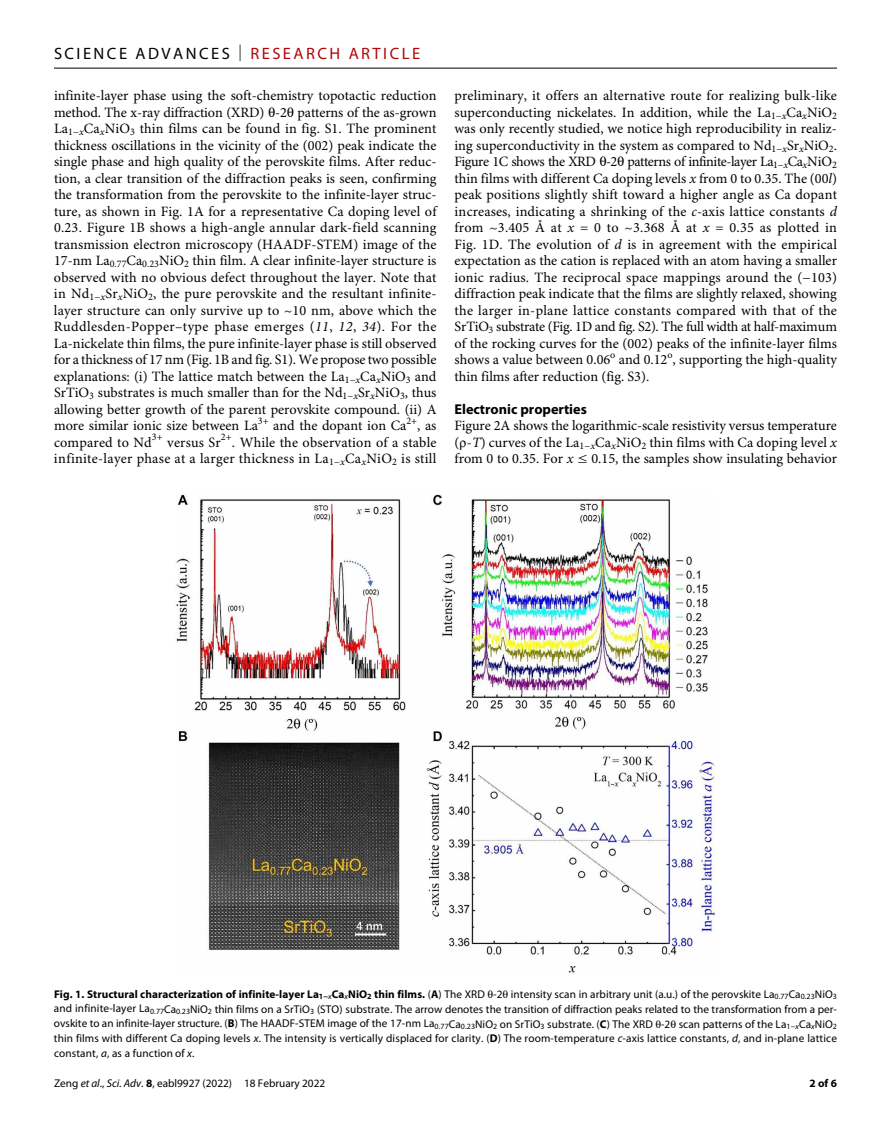
<style>
.page{position:relative;width:891px;height:1134px;background:#fff}
.page>*{position:absolute;margin:0;border:0;box-sizing:border-box;transform-origin:0 0}
.t1{font:16.5px "Myriad Pro";letter-spacing:.15em;color:#000}
.t2{font:14.25px/16.5px "Minion Pro";color:#000;text-align:justify}
.t3{font:700 14.25px "Myriad Pro";color:#000}
.t4{font:11.25px/15px "Myriad Pro";letter-spacing:.01em;color:#000;text-align:justify}
.t5{font:700 11.25px "Myriad Pro";color:#000}
.s1{font-weight:300}
.s2{color:#b10508}
.s3{font-style:italic}
.s4{font-weight:700}
</style>
<div class="page">
<hr style="left:54px;top:68px;width:783px;height:1px;background:#000">
<img style="left:176px;top:495px;width:540px;height:478px">
<p class="t1" style="left:54px;top:40px;width:368px">SCIENCE ADVANCES <span class="s1">|</span> <span class="s2">RESEARCH ARTICLE</span></p>
<p class="t2" style="left:54px;top:89px;width:384px">infinite-layer phase using the soft-chemistry topotactic reduction method. The x-ray diffraction (XRD) ❑-2❑ patterns of the as-grown La<sub>1−</sub><sub>x</sub>Ca<sub>x</sub>NiO<sub>3</sub> thin films can be found in fig. S1. The prominent thickness oscillations in the vicinity of the (002) peak indicate the single phase and high quality of the perovskite films. After reduc&shy;tion, a clear transition of the diffraction peaks is seen, confirming the transformation from the perovskite to the infinite-layer struc&shy;ture, as shown in Fig. 1A for a representative Ca doping level of 0.23. Figure 1B shows a high-angle annular dark-field scanning transmission electron microscopy (HAADF-STEM) image of the 17-nm La<sub>0.77</sub>Ca<sub>0.23</sub>NiO<sub>2</sub> thin film. A clear infinite-layer structure is observed with no obvious defect throughout the layer. Note that in Nd<sub>1−</sub><sub>x</sub>Sr<sub>x</sub>NiO<sub>2</sub>, the pure perovskite and the resultant infinite&shy;layer structure can only survive up to ~10 nm, above which the Ruddlesden-Popper–type phase emerges (<span class="s3">11</span>, <span class="s3">12</span>, <span class="s3">34</span>). For the La-nickelate thin films, the pure infinite-layer phase is still observed for a thickness of 17 nm (Fig. 1B and fig. S1). We propose two possible explanations: (i) The lattice match between the La<sub>1−</sub><sub>x</sub>Ca<sub>x</sub>NiO<sub>3</sub> and SrTiO<sub>3</sub> substrates is much smaller than for the Nd<sub>1−</sub><sub>x</sub>Sr<sub>x</sub>NiO<sub>3</sub>, thus allowing better growth of the parent perovskite compound. (ii) A more similar ionic size between La<sup>3+</sup> and the dopant ion Ca<sup>2+</sup>, as compared to Nd<sup>3+</sup> versus Sr<sup>2+</sup>. While the observation of a stable infinite-layer phase at a larger thickness in La<sub>1−</sub><sub>x</sub>Ca<sub>x</sub>NiO<sub>2</sub> is still</p>
<p class="t2" style="left:455px;top:89px;width:384px">preliminary, it offers an alternative route for realizing bulk-like superconducting nickelates. In addition, while the La<sub>1−</sub><sub>x</sub>Ca<sub>x</sub>NiO<sub>2 </sub>was only recently studied, we notice high reproducibility in realiz&shy;ing superconductivity in the system as compared to Nd<sub>1−</sub><sub>x</sub>Sr<sub>x</sub>NiO<sub>2</sub>.<br>Figure 1C shows the XRD ❑-2❑ patterns of infinite-layer La<sub>1−</sub><sub>x</sub>Ca<sub>x</sub>NiO<sub>2 </sub>thin films with different Ca doping levels <span class="s3">x</span> from 0 to 0.35. The (00<span class="s3">l</span>) peak positions slightly shift toward a higher angle as Ca dopant increases, indicating a shrinking of the <span class="s3">c</span>-axis lattice constants <span class="s3">d </span>from ~3.405 Å at <span class="s3">x</span> = 0 to ~3.368 Å at <span class="s3">x</span> = 0.35 as plotted in Fig. 1D. The evolution of <span class="s3">d</span> is in agreement with the empirical expectation as the cation is replaced with an atom having a smaller ionic radius. The reciprocal space mappings around the (−103) diffraction peak indicate that the films are slightly relaxed, showing the larger in-plane lattice constants compared with that of the SrTiO<sub>3</sub> substrate (Fig. 1D and fig. S2). The full width at half-maximum of the rocking curves for the (002) peaks of the infinite-layer films shows a value between 0.06<sup>o</sup> and 0.12<sup>o</sup>, supporting the high-quality thin films after reduction (fig. S3).</p>
<p class="t3" style="left:455px;top:397px;width:134px">Electronic properties</p>
<p class="t2" style="left:455px;top:419px;width:384px">Figure 2A shows the logarithmic-scale resistivity versus temperature ( -<span class="s3">T</span>) curves of the La<sub>1−</sub><sub>x</sub>Ca<sub>x</sub>NiO<sub>2</sub> thin films with Ca doping level <span class="s3">x </span>from 0 to 0.35. For <span class="s3">x</span> ≤ 0.15, the samples show insulating behavior</p>
<p class="t4" style="left:54px;top:986px;width:785px"><span class="s4">Fig. 1. Structural characterization of infinite-layer La</span><sub>1−</sub><sub>x</sub><span class="s4">Ca</span><sub>x</sub><span class="s4">NiO</span><sub>2</sub> <span class="s4">thin films.</span> (<span class="s4">A</span>) The XRD ❑-2❑ intensity scan in arbitrary unit (a.u.) of the perovskite La<sub>0.77</sub>Ca<sub>0.23</sub>NiO<sub>3 </sub>and infinite-layer La<sub>0.77</sub>Ca<sub>0.23</sub>NiO<sub>2</sub> thin films on a SrTiO<sub>3</sub> (STO) substrate. The arrow denotes the transition of diffraction peaks related to the transformation from a per&shy;ovskite to an infinite-layer structure. (<span class="s4">B</span>) The HAADF-STEM image of the 17-nm La<sub>0.77</sub>Ca<sub>0.23</sub>NiO<sub>2</sub> on SrTiO<sub>3</sub> substrate. (<span class="s4">C</span>) The XRD ❑-2❑ scan patterns of the La<sub>1−</sub><sub>x</sub>Ca<sub>x</sub>NiO<sub>2 </sub>thin films with different Ca doping levels <span class="s3">x</span>. The intensity is vertically displaced for clarity. (<span class="s4">D</span>) The room-temperature <span class="s3">c</span>-axis lattice constants, <span class="s3">d</span>, and in-plane lattice constant, <span class="s3">a</span>, as a function of <span class="s3">x</span>.</p>
<p class="t4" style="left:54px;top:1076px;width:273px">Zeng <span class="s3">et al</span>., <span class="s3">Sci. Adv.</span> <span class="s4">8</span>, eabl9927 (2022) 18 February 2022</p>
<p class="t5" style="left:810px;top:1074px;width:29px">2 of 6</p>
</div>
